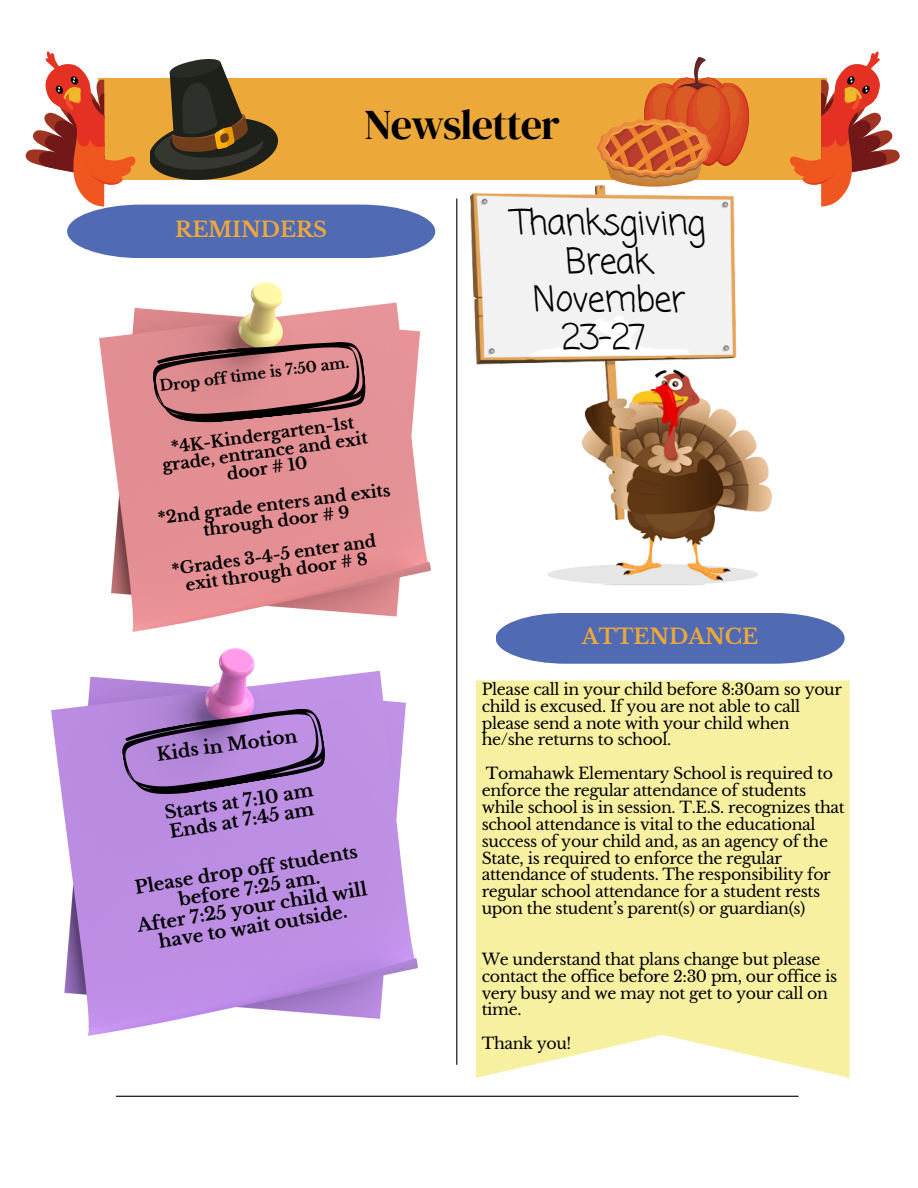
<style>
.page{position:relative;width:918px;height:1188px;background:#fff}
.page>*{position:absolute;margin:0;border:0;box-sizing:border-box;transform-origin:0 0}
.t1{font:42.3px "DM Serif Display";letter-spacing:-.025em;color:#000}
.t2{font:34.5px/38.2px "Coming Soon";letter-spacing:-.025em;color:#000;text-align:center}
.t3{font:700 21px "Libre Baskerville";letter-spacing:-.005em;color:#eda83a}
.t4{font:700 18px/19.2px "Libre Baskerville";color:#000;text-align:center}
.t5{font:700 16.5px/16.8px "Libre Baskerville";color:#000;text-align:center}
.t6{font:15.75px/16.8px "Libre Baskerville";letter-spacing:-.025em;color:#000}
.t7{font:700 14.7px "Libre Baskerville";color:#000}
</style>
<div class="page">
<hr style="left:456px;top:199px;width:1px;height:865px;background:#000">
<hr style="left:116px;top:1096px;width:682px;height:1px;background:#000">
<img style="left:470px;top:186px;width:302px;height:399px">
<div style="left:98px;top:78px;width:729px;height:101px;background:#eda83a"></div>
<img style="left:100px;top:283px;width:330px;height:348px">
<svg style="left:151px;top:335px;width:217px;height:94px;background:#b87678"></svg>
<img style="left:51px;top:648px;width:367px;height:387px">
<svg style="left:119px;top:702px;width:210px;height:101px;background:#9d75bb"></svg>
<div style="left:476px;top:680px;width:374px;height:398px;background:#f8f0a1"></div>
<svg style="left:496px;top:613px;width:349px;height:51px;background:#6077ba"></svg>
<svg style="left:790px;top:51px;width:110px;height:155px"></svg>
<svg style="left:26px;top:51px;width:409px;height:207px"></svg>
<img style="left:150px;top:59px;width:127px;height:120px">
<svg style="left:597px;top:57px;width:155px;height:130px"></svg>
<p class="t1" style="left:364px;top:95px;width:197px">Newsletter</p>
<p class="t3" style="left:175px;top:217px;width:153px">REMINDERS</p>
<p class="t7" style="left:159px;top:377px;width:192px;rotate:-7deg">Drop off time is 7:50 am.</p>
<p class="t2" style="left:513px;top:206px;width:195px">Thanksgiving<br>Break</p>
<p class="t2" style="left:533px;top:282px;width:154px">November</p>
<p class="t2" style="left:561px;top:321px;width:86px">23-27</p>
<p class="t5" style="left:159px;top:441px;width:209px;rotate:-8deg">*4K-Kindergarten-1st grade, entrance and exit door # 10</p>
<p class="t5" style="left:157px;top:510px;width:235px;rotate:-7deg">*2nd grade enters and exits through door # 9</p>
<p class="t5" style="left:171px;top:561px;width:208px;rotate:-8deg">*Grades 3-4-5 enter and exit through door # 8</p>
<p class="t4" style="left:156px;top:745px;width:143px;rotate:-8deg">Kids in Motion</p>
<p class="t4" style="left:163px;top:804px;width:152px;rotate:-9deg">Starts at 7:10 am</p>
<p class="t4" style="left:168px;top:822px;width:147px;rotate:-9deg">Ends at 7:45 am</p>
<p class="t4" style="left:133px;top:878px;width:227px;rotate:-9deg">Please drop off students before 7:25 am.</p>
<p class="t4" style="left:136px;top:916px;width:234px;rotate:-9deg">After 7:25 your child will have to wait outside.</p>
<p class="t3" style="left:582px;top:624px;width:178px">ATTENDANCE</p>
<p class="t6" style="left:482px;top:681px;width:362px">Please call in your child before 8:30am so your child is excused. If you are not able to call please send a note with your child when he/she returns to school.</p>
<p class="t6" style="left:482px;top:765px;width:365px">Tomahawk Elementary School is required to enforce the regular attendance of students while school is in session. T.E.S. recognizes that school attendance is vital to the educational success of your child and, as an agency of the State, is required to enforce the regular attendance of students. The responsibility for regular school attendance for a student rests upon the student’s parent(s) or guardian(s)</p>
<p class="t6" style="left:482px;top:951px;width:357px">We understand that plans change but please contact the office before 2:30 pm, our office is very busy and we may not get to your call on time.</p>
<p class="t6" style="left:482px;top:1035px;width:91px">Thank you!</p>
</div>
